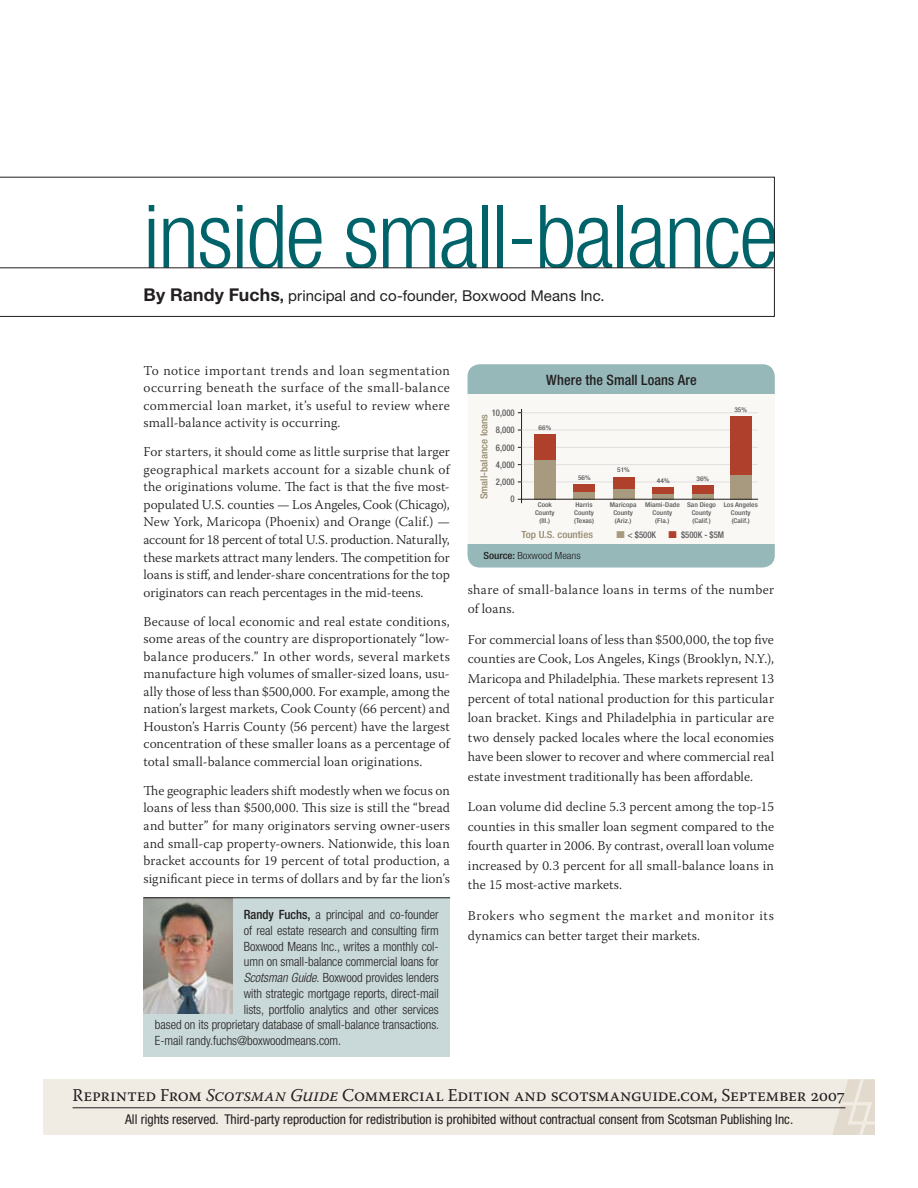
<style>
.page{position:relative;width:918px;height:1188px;background:#fff}
.page>*{position:absolute;margin:0;border:0;box-sizing:border-box;transform-origin:0 0}
.t1{font:300 condensed 92.25px "Helvetica Neue";letter-spacing:-.02em;color:#00636a}
.t2{font:18px "Warnock Pro";letter-spacing:-.01em;color:#231f20}
.t3{font:15px "Helvetica Neue";letter-spacing:.005em;color:#231f20}
.t4{font:500 condensed 14.25px "Helvetica Neue";letter-spacing:.005em;color:#231f20}
.t5{font:300 13.5px/17.5px "Warnock Pro";letter-spacing:.015em;color:#231f20;text-align:justify}
.t6{font:condensed 13.5px "Helvetica Neue";color:#231f20}
.t7{font:300 condensed 12.75px "Helvetica Neue";letter-spacing:-.005em;color:#231f20}
.t8{font:500 condensed 9.75px "Helvetica Neue";color:#958970;scale:1.11 1}
.t9{font:300 condensed 9.75px "Helvetica Neue";color:#231f20;scale:1.11 1}
.t10{font:500 condensed 9.15px/17.2px "Helvetica Neue";color:#58595b;text-align:right;scale:.94 1}
.t11{font:500 condensed 6.6px/8.2px "Helvetica Neue";letter-spacing:.005em;color:#58595b;text-align:center;scale:1.12 1}
.s1{font-weight:700;font-size:17.7px}
.s2{font-weight:700}
.s3{font-weight:500}
.s4{font-style:italic}
.s5{color:#a79a7e}
.s6{color:#af402b}
</style>
<div class="page">
<div style="left:43px;top:1079px;width:832px;height:56px;background:#f0ece4"></div>
<svg style="left:832px;top:1079px;width:43px;height:56px"></svg>
<hr style="left:73px;top:1107px;width:772px;height:1px;background:#231f20">
<div style="left:0;top:177px;width:775px;height:140px;border:1px solid #231f20"></div>
<hr style="left:0;top:268px;width:774px;height:1px;background:#231f20">
<div style="left:144px;top:898px;width:306px;height:159px;background:#c9d8d8"></div>
<img style="left:144px;top:899px;width:89px;height:115px">
<hr style="left:144px;top:898px;width:306px;height:1px;background:#231f20">
<div style="left:468px;top:364px;width:307px;height:203px;background:#faf8f4;border-radius:12px"></div>
<div style="left:468px;top:364px;width:307px;height:30px;background:#96b8b9"></div>
<div style="left:468px;top:544px;width:307px;height:23px;background:#96b8b9"></div>
<hr style="left:521px;top:409px;width:1px;height:94px;background:#231f20">
<hr style="left:521px;top:482px;width:237px;height:1px;background:#dedfe0">
<hr style="left:521px;top:464px;width:237px;height:1px;background:#dedfe0">
<hr style="left:521px;top:447px;width:237px;height:1px;background:#dedfe0">
<hr style="left:521px;top:412px;width:237px;height:1px;background:#dedfe0">
<hr style="left:521px;top:430px;width:237px;height:1px;background:#dedfe0">
<div style="left:534px;top:434px;width:22px;height:66px;background:#a79a7e"></div>
<div style="left:574px;top:485px;width:21px;height:15px;background:#a79a7e"></div>
<div style="left:613px;top:477px;width:22px;height:23px;background:linear-gradient(to right,#a79a7e,#a79a7e)"></div>
<svg style="left:652px;top:494px;width:22px;height:5px"></svg>
<svg style="left:692px;top:494px;width:21px;height:5px"></svg>
<div style="left:730px;top:417px;width:22px;height:83px;background:#a79a7e"></div>
<hr style="left:518px;top:499px;width:240px;height:1px;background:#231f20">
<div style="left:534px;top:434px;width:22px;height:26px;background:#af402b"></div>
<div style="left:574px;top:485px;width:21px;height:7px;background:#af402b"></div>
<div style="left:613px;top:477px;width:22px;height:11px;background:#af402b"></div>
<div style="left:652px;top:487px;width:22px;height:7px;background:#af402b"></div>
<div style="left:692px;top:486px;width:21px;height:8px;background:#af402b"></div>
<div style="left:730px;top:417px;width:22px;height:58px;background:#af402b"></div>
<h1 class="t1" style="left:143px;top:182px;width:637px">inside small-balance</h1>
<p class="t3" style="left:144px;top:287px;width:463px"><span class="s1">By Randy Fuchs</span><span class="s2">,</span> principal and co-founder, Boxwood Means Inc.</p>
<p class="t5" style="left:144px;top:361px;width:308px">To notice important trends and loan segmentation occurring beneath the surface of the small-balance commercial loan market, it’s useful to review where small-balance activity is occurring.</p>
<p class="t5" style="left:144px;top:443px;width:308px">For starters, it should come as little surprise that larger geographical markets account for a sizable chunk of the originations volume. The fact is that the five most&shy;populated U.S. counties — Los Angeles, Cook (Chicago), New York, Maricopa (Phoenix) and Orange (Calif.) — account for 18 percent of total U.S. production. Naturally, these markets attract many lenders. The competition for loans is stiff, and lender-share concentrations for the top originators can reach percentages in the mid-teens.</p>
<p class="t5" style="left:144px;top:612px;width:308px">Because of local economic and real estate conditions, some areas of the country are disproportionately “low&shy;balance producers.” In other words, several markets manufacture high volumes of smaller-sized loans, usu&shy;ally those of less than $500,000. For example, among the nation’s largest markets, Cook County (66 percent) and Houston’s Harris County (56 percent) have the largest concentration of these smaller loans as a percentage of total small-balance commercial loan originations.</p>
<p class="t5" style="left:144px;top:781px;width:308px">The geographic leaders shift modestly when we focus on loans of less than $500,000. This size is still the “bread and butter” for many originators serving owner-users and small-cap property-owners. Nationwide, this loan bracket accounts for 19 percent of total production, a significant piece in terms of dollars and by far the lion’s</p>
<p class="t7" style="left:244px;top:907px;width:196px"><span class="s3">Randy Fuchs,</span> a principal and co-founder</p>
<p class="t7" style="left:244px;top:923px;width:196px">of real estate research and consulting firm</p>
<p class="t7" style="left:244px;top:939px;width:196px">Boxwood Means Inc., writes a monthly col-</p>
<p class="t7" style="left:244px;top:955px;width:196px">umn on small-balance commercial loans for</p>
<p class="t7" style="left:244px;top:970px;width:196px"><span class="s4">Scotsman Guide</span>. Boxwood provides lenders</p>
<p class="t7" style="left:244px;top:986px;width:196px">with strategic mortgage reports, direct-mail</p>
<p class="t7" style="left:244px;top:1002px;width:196px">lists, portfolio analytics and other services</p>
<p class="t7" style="left:155px;top:1017px;width:286px">based on its proprietary database of small-balance transactions.</p>
<p class="t7" style="left:155px;top:1033px;width:188px">E-mail randy.fuchs@boxwoodmeans.com.</p>
<p class="t4" style="left:546px;top:372px;width:152px">Where the Small Loans Are</p>
<p class="t11" style="left:734px;top:405px;width:13px">35%</p>
<p class="t8" style="left:478px;top:499px;width:78px;rotate:-90deg">Small-balance loans</p>
<p class="t10" style="left:492px;top:404px;width:26px">10,000<br>8,000<br>6,000<br>4,000<br>2,000<br>0</p>
<p class="t11" style="left:539px;top:423px;width:13px">66%</p>
<p class="t11" style="left:617px;top:466px;width:13px">51%</p>
<p class="t11" style="left:578px;top:473px;width:13px">56%</p>
<p class="t11" style="left:657px;top:476px;width:13px">44%</p>
<p class="t11" style="left:696px;top:474px;width:13px">36%</p>
<p class="t11" style="left:535px;top:500px;width:19px">Cook<br>County (Ill.)</p>
<p class="t11" style="left:574px;top:500px;width:19px;text-align:left">Harris<br>County (Texas)</p>
<p class="t11" style="left:610px;top:500px;width:25px">Maricopa<br>County (Ariz.)</p>
<p class="t11" style="left:645px;top:500px;width:33px">Miami-Dade<br>County (Fla.)</p>
<p class="t11" style="left:687px;top:500px;width:27px">San Diego<br>County (Calif.)</p>
<p class="t11" style="left:724px;top:500px;width:32px">Los Angeles<br>County (Calif.)</p>
<p class="t8" style="left:522px;top:529px;width:66px">Top U.S. counties</p>
<p class="t10" style="left:617px;top:526px;width:43px"><span class="s5">■</span> &lt; $500K</p>
<p class="t10" style="left:669px;top:526px;width:61px"><span class="s6">■</span> $500K - $5M</p>
<p class="t9" style="left:483px;top:550px;width:89px"><span class="s3">Source:</span> Boxwood Means</p>
<p class="t5" style="left:468px;top:579px;width:308px;line-height:19.5px">share of small-balance loans in terms of the number of loans.</p>
<p class="t5" style="left:468px;top:630px;width:308px;line-height:19.5px">For commercial loans of less than $500,000, the top five counties are Cook, Los Angeles, Kings (Brooklyn, N.Y.), Maricopa and Philadelphia. These markets represent 13 percent of total national production for this particular loan bracket. Kings and Philadelphia in particular are two densely packed locales where the local economies have been slower to recover and where commercial real estate investment traditionally has been affordable.</p>
<p class="t5" style="left:468px;top:797px;width:308px;line-height:19.5px">Loan volume did decline 5.3 percent among the top-15 counties in this smaller loan segment compared to the fourth quarter in 2006. By contrast, overall loan volume increased by 0.3 percent for all small-balance loans in the 15 most-active markets.</p>
<p class="t5" style="left:468px;top:906px;width:308px;line-height:19.5px">Brokers who segment the market and monitor its dynamics can better target their markets.</p>
<h2 class="t2" style="left:73px;top:1085px;width:774px">Reprinted From <span class="s4">Scotsman Guide</span> Commercial Edition and scotsmanguide.com, September 2007</h2>
<p class="t6" style="left:125px;top:1112px;width:670px">All rights reserved. Third-party reproduction for redistribution is prohibited without contractual consent from Scotsman Publishing Inc.</p>
</div>
